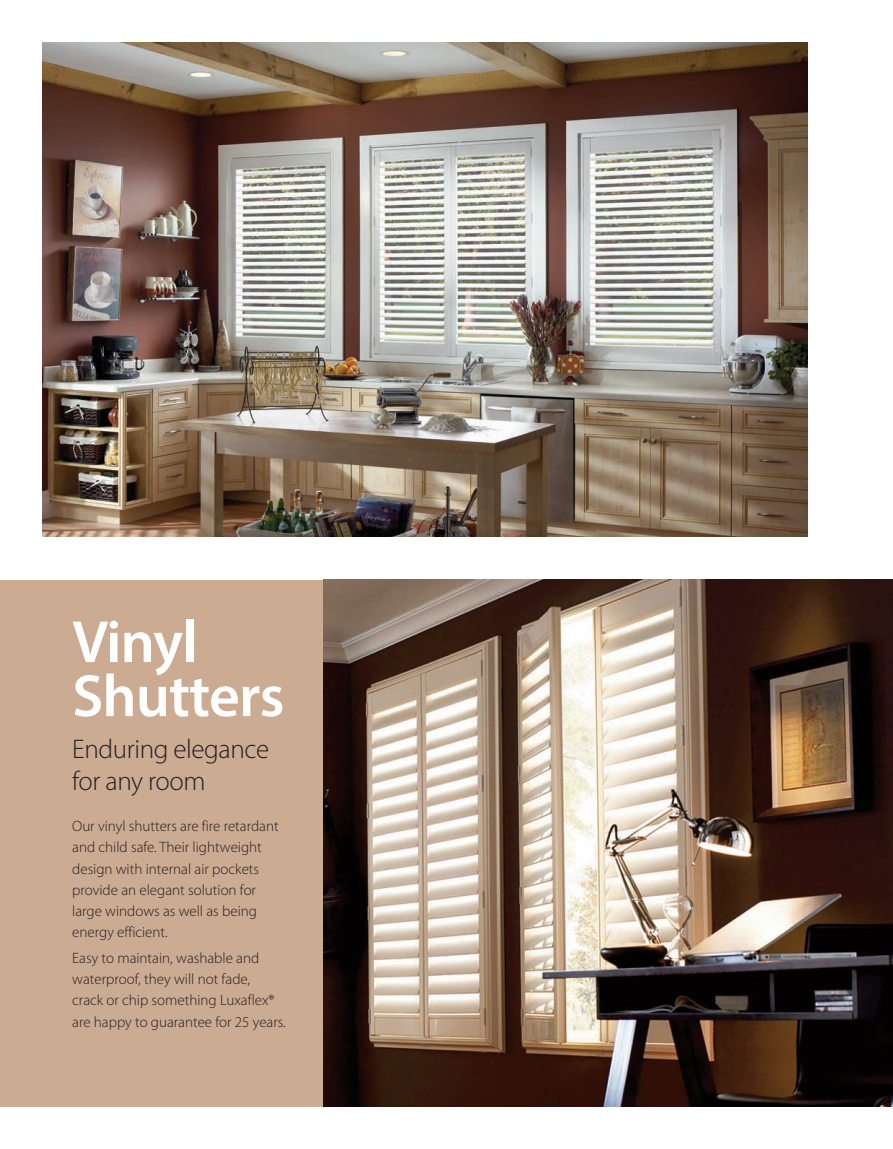
<style>
.page{position:relative;width:893px;height:1149px;background:#fff}
.page>*{position:absolute;margin:0;border:0;box-sizing:border-box;transform-origin:0 0}
.t1{font:600 60px/54px "Myriad Pro";letter-spacing:-.015em;color:#fff}
.t2{font:300 27px/31.5px "Myriad Pro";letter-spacing:-.015em;color:#231f20}
.t3{font:300 15px/21.3px "Myriad Pro";color:#231f20}
</style>
<div class="page">
<img style="left:43px;top:43px;width:765px;height:493px">
<div style="left:0;top:579px;width:338px;height:527px;background:#ccab93"></div>
<img style="left:323px;top:579px;width:570px;height:527px">
<h1 class="t1" style="left:72px;top:619px;width:214px">Vinyl<br>Shutters</h1>
<h2 class="t2" style="left:72px;top:735px;width:198px">Enduring elegance for any room</h2>
<p class="t3" style="left:72px;top:816px;width:208px">Our vinyl shutters are fire retardant and child safe. Their lightweight design with internal air pockets provide an elegant solution for large windows as well as being energy efficient.</p>
<p class="t3" style="left:72px;top:948px;width:215px">Easy to maintain, washable and waterproof, they will not fade,<br>crack or chip something Luxaflex® are happy to guarantee for 25 years.</p>
</div>
